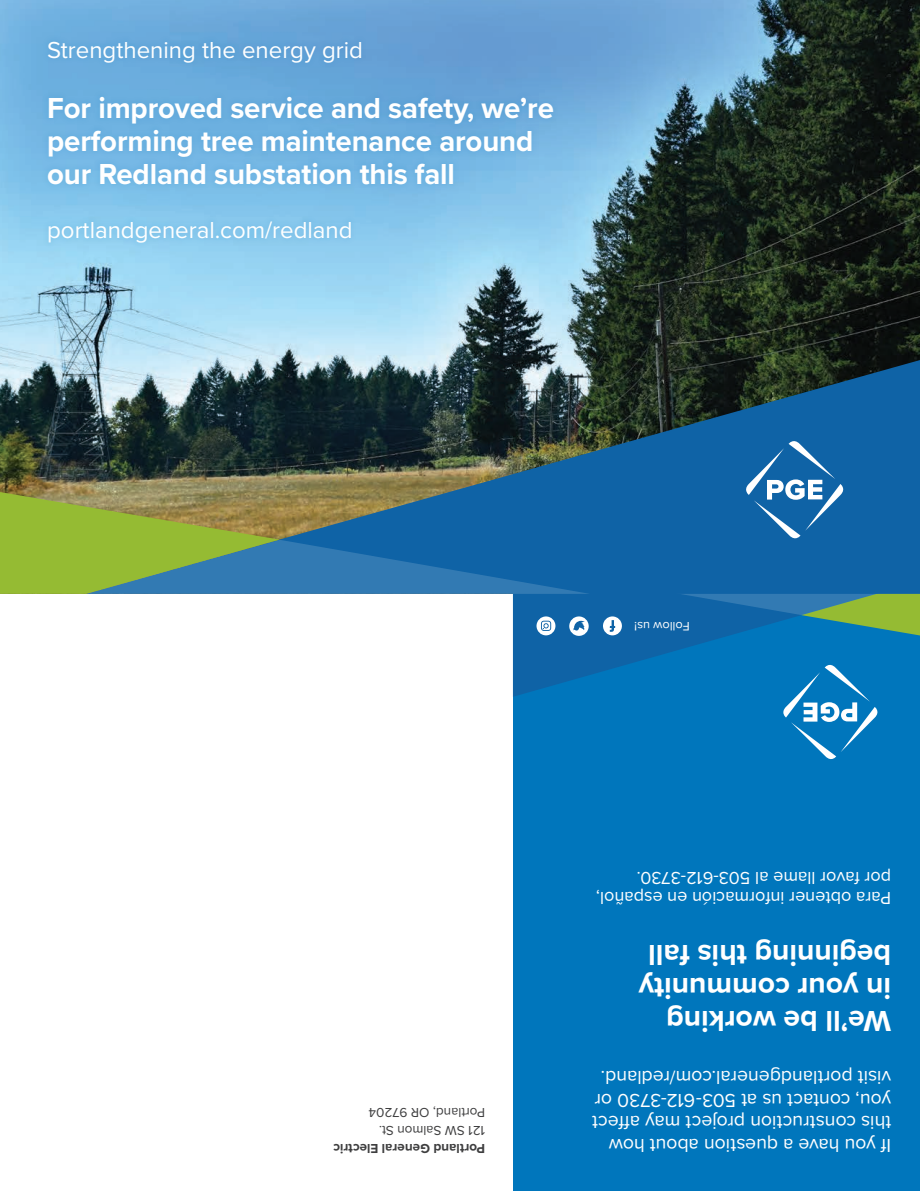
<style>
.page{position:relative;width:920px;height:1191px;background:#fff}
.page>*{position:absolute;margin:0;border:0;box-sizing:border-box;transform-origin:0 0}
.t1{font:700 30px/33px "Proxima Nova";letter-spacing:-.005em;color:#fff}
.t2{font:24px "Proxima Nova";color:#fff}
.t3{font:19.5px/22.5px "Proxima Nova";color:#fff}
.t4{font:18px/19.5px "Proxima Nova";color:#fff}
.t5{font:13.5px/18px "Proxima Nova";color:#3e3e3f}
.t6{font:700 13.5px "Proxima Nova";color:#3e3e3f}
.t7{font:12.6px "Proxima Nova";color:#fff}
</style>
<div class="page">
<img style="left:0;top:0;width:919px;height:441px">
<div style="left:513px;top:594px;width:406px;height:596px;background:#0076bc"></div>
<svg style="left:86px;top:357px;width:833px;height:84px;background:#334f59"></svg>
<svg style="left:0;top:441px;width:919px;height:318px"></svg>
<div style="left:41px;top:34px;width:519px;height:216px;background:#0076bc;opacity:.08"></div>
<p class="t2" style="left:47px;top:32px;width:317px">Strengthening the energy grid</p>
<p class="t1" style="left:47px;top:90px;width:508px">For improved service and safety, we’re performing tree maintenance around our Redland substation this fall</p>
<p class="t2" style="left:47px;top:212px;width:307px">portlandgeneral.com/redland</p>
<p class="t5" style="left:485px;top:1139px;width:118px;rotate:-180deg">121 SW Salmon St.<br>Portland, OR 97204</p>
<p class="t6" style="left:485px;top:1158px;width:153px;rotate:-180deg">Portland General Electric</p>
<p class="t7" style="left:689px;top:635px;width:57px;rotate:-180deg">Follow us!</p>
<p class="t4" style="left:891px;top:908px;width:297px;rotate:-180deg">Para obtener información en español, por favor llame al 503-612-3730.</p>
<p class="t1" style="left:891px;top:1038px;width:254px;rotate:-180deg">We’ll be working in your community beginning this fall</p>
<p class="t3" style="left:891px;top:1157px;width:300px;rotate:-180deg">If you have a question about how this construction project may affect you, contact us at 503-612-3730 or visit portlandgeneral.com/redland.</p>
</div>
